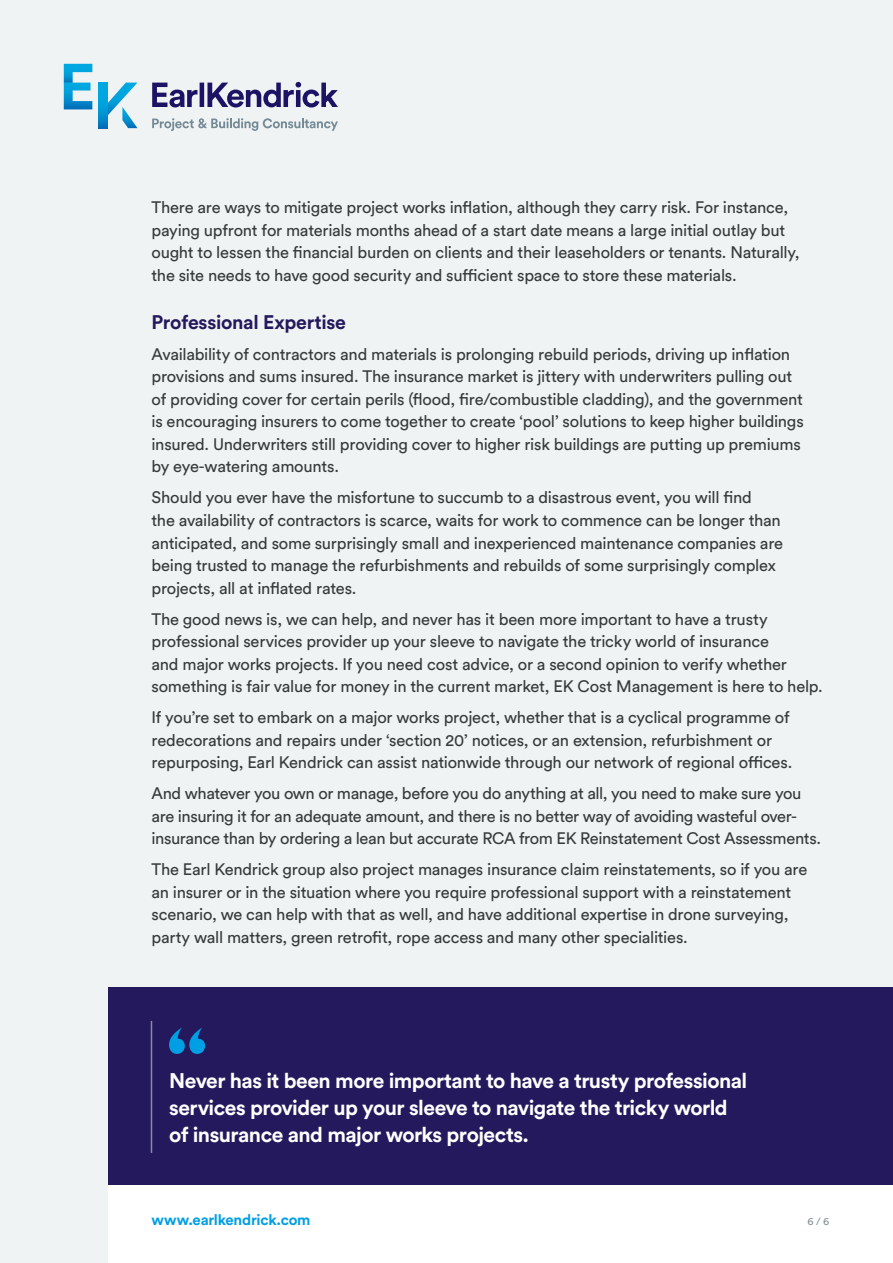
<style>
.page{position:relative;width:893px;height:1263px;background:#f0f3f4}
.page>*{position:absolute;margin:0;border:0;box-sizing:border-box;transform-origin:0 0}
.t1{font:700 21px/27px "Circular Pro";letter-spacing:-.025em;color:#fff}
.t2{font:700 19.5px "Circular Pro";letter-spacing:-.015em;color:#24195d}
.t3{font:16.5px/22.5px "Circular Pro";letter-spacing:-.015em;color:#373a3b}
.t4{font:700 15px "Circular Pro";letter-spacing:-.015em;color:#009fe3}
.t5{font:10.5px "Circular Pro";color:#839199}
</style>
<div class="page">
<div style="left:108px;top:988px;width:785px;height:275px;background:#24195d"></div>
<svg style="left:169px;top:1028px;width:36px;height:26px"></svg>
<hr style="left:151px;top:1021px;width:1px;height:132px;background:#839199">
<div style="left:108px;top:1186px;width:785px;height:77px;background:#fff"></div>
<svg style="left:99px;top:83px;width:8px;height:45px"></svg>
<svg style="left:64px;top:64px;width:28px;height:45px"></svg>
<svg style="left:107px;top:83px;width:30px;height:45px"></svg>
<svg style="left:152px;top:82px;width:186px;height:26px"></svg>
<svg style="left:152px;top:118px;width:186px;height:13px"></svg>
<p class="t3" style="left:151px;top:196px;width:650px">There are ways to mitigate project works inflation, although they carry risk. For instance, paying upfront for materials months ahead of a start date means a large initial outlay but ought to lessen the financial burden on clients and their leaseholders or tenants. Naturally, the site needs to have good security and sufficient space to store these materials.</p>
<p class="t2" style="left:151px;top:309px;width:196px">Professional Expertise</p>
<p class="t3" style="left:151px;top:342px;width:654px">Availability of contractors and materials is prolonging rebuild periods, driving up inflation provisions and sums insured. The insurance market is jittery with underwriters pulling out of providing cover for certain perils (flood, fire/combustible cladding), and the government is encouraging insurers to come together to create ‘pool’ solutions to keep higher buildings insured. Underwriters still providing cover to higher risk buildings are putting up premiums by eye-watering amounts.</p>
<p class="t3" style="left:151px;top:486px;width:633px">Should you ever have the misfortune to succumb to a disastrous event, you will find<br>the availability of contractors is scarce, waits for work to commence can be longer than anticipated, and some surprisingly small and inexperienced maintenance companies are being trusted to manage the refurbishments and rebuilds of some surprisingly complex projects, all at inflated rates.</p>
<p class="t3" style="left:151px;top:607px;width:673px">The good news is, we can help, and never has it been more important to have a trusty professional services provider up your sleeve to navigate the tricky world of insurance<br>and major works projects. If you need cost advice, or a second opinion to verify whether something is fair value for money in the current market, EK Cost Management is here to help.</p>
<p class="t3" style="left:151px;top:705px;width:642px">If you’re set to embark on a major works project, whether that is a cyclical programme of redecorations and repairs under ‘section 20’ notices, or an extension, refurbishment or repurposing, Earl Kendrick can assist nationwide through our network of regional offices.</p>
<p class="t3" style="left:151px;top:781px;width:671px">And whatever you own or manage, before you do anything at all, you need to make sure you are insuring it for an adequate amount, and there is no better way of avoiding wasteful over&shy;insurance than by ordering a lean but accurate RCA from EK Reinstatement Cost Assessments.</p>
<p class="t3" style="left:151px;top:857px;width:657px">The Earl Kendrick group also project manages insurance claim reinstatements, so if you are an insurer or in the situation where you require professional support with a reinstatement scenario, we can help with that as well, and have additional expertise in drone surveying, party wall matters, green retrofit, rope access and many other specialities.</p>
<p class="t1" style="left:169px;top:1066px;width:580px">Never has it been more important to have a trusty professional services provider up your sleeve to navigate the tricky world of insurance and major works projects.</p>
<p class="t4" style="left:151px;top:1210px;width:161px">www.earlkendrick.com</p>
<p class="t5" style="left:807px;top:1214px;width:23px">6 / 6</p>
</div>
